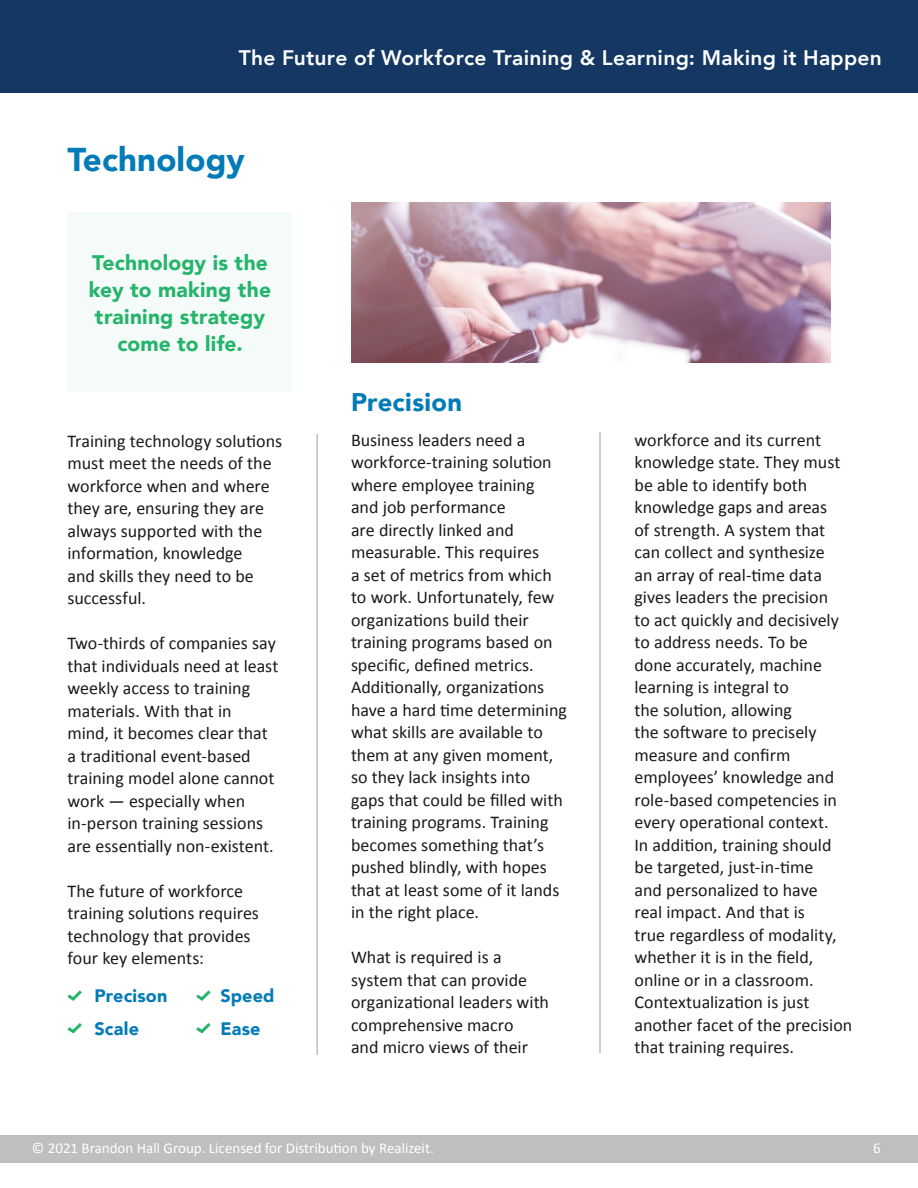
<style>
.page{position:relative;width:918px;height:1188px;background:#fff}
.page>*{position:absolute;margin:0;border:0;box-sizing:border-box;transform-origin:0 0}
.t1{font:900 33px "Avenir";letter-spacing:.005em;color:#027bb6}
.subheader{font:900 25.5px "Avenir";letter-spacing:.01em;color:#027bb6}
.body_copy{font:900 21px/27px "Avenir";letter-spacing:.01em;color:#26b46c;text-align:center}
.t2{font:800 21px "Avenir";letter-spacing:.01em;color:#fff}
.body_copy-2{font:18px/22.5px "Calibri";color:#1a1a1a}
.body_copy-3{font:900 18px "Avenir";letter-spacing:.005em;color:#027bb6}
.t3{font:15px "Calibri";color:#fff}
</style>
<div class="page">
<div style="left:0;top:0;width:918px;height:92px;background:#143863"></div>
<div style="left:0;top:1136px;width:918px;height:27px;background:#bfbfbf"></div>
<div style="left:68px;top:212px;width:224px;height:180px;background:#f4fbf8"></div>
<img style="left:351px;top:202px;width:480px;height:161px">
<hr style="left:316px;top:434px;width:2px;height:621px;background:#bfbfbf">
<hr style="left:599px;top:432px;width:2px;height:621px;background:#bfbfbf">
<svg style="left:67px;top:990px;width:15px;height:11px"></svg>
<svg style="left:196px;top:990px;width:15px;height:11px"></svg>
<svg style="left:67px;top:1023px;width:15px;height:11px"></svg>
<svg style="left:196px;top:1023px;width:15px;height:11px"></svg>
<p class="t2" style="left:239px;top:41px;width:645px">The Future of Workforce Training &amp; Learning: Making it Happen</p>
<p class="t1" style="left:68px;top:131px;width:179px">Technology</p>
<p class="body_copy" style="left:89px;top:249px;width:184px">Technology is the key to making the training strategy come to life.</p>
<p class="body_copy-2" style="left:68px;top:428px;width:216px">Training technology solutions must meet the needs of the workforce when and where they are, ensuring they are always supported with the information, knowledge<br>and skills they need to be successful.</p>
<p class="body_copy-2" style="left:68px;top:631px;width:213px">Two-thirds of companies say that individuals need at least weekly access to training materials. With that in<br>mind, it becomes clear that a traditional event-based training model alone cannot work — especially when</p>
<p class="body_copy-2" style="left:68px;top:811px;width:208px">in-person training sessions are essentially non-existent.</p>
<p class="body_copy-2" style="left:68px;top:878px;width:193px">The future of workforce training solutions requires technology that provides four key elements:</p>
<p class="body_copy-3" style="left:94px;top:980px;width:74px">Precison</p>
<p class="body_copy-3" style="left:94px;top:1013px;width:46px">Scale</p>
<p class="body_copy-3" style="left:220px;top:980px;width:55px">Speed</p>
<p class="body_copy-3" style="left:220px;top:1013px;width:42px">Ease</p>
<p class="subheader" style="left:351px;top:381px;width:113px">Precision</p>
<p class="body_copy-2" style="left:351px;top:428px;width:217px">Business leaders need a workforce-training solution where employee training<br>and job performance<br>are directly linked and measurable. This requires<br>a set of metrics from which to work. Unfortunately, few organizations build their training programs based on specific, defined metrics.<br>Additionally, organizations have a hard time determining what skills are available to them at any given moment, so they lack insights into gaps that could be filled with training programs. Training becomes something that’s pushed blindly, with hopes that at least some of it lands in the right place.</p>
<p class="body_copy-2" style="left:351px;top:945px;width:200px">What is required is a system that can provide organizational leaders with comprehensive macro<br>and micro views of their</p>
<p class="body_copy-2" style="left:634px;top:428px;width:219px">workforce and its current knowledge state. They must be able to identify both knowledge gaps and areas<br>of strength. A system that can collect and synthesize<br>an array of real-time data gives leaders the precision<br>to act quickly and decisively to address needs. To be<br>done accurately, machine learning is integral to<br>the solution, allowing<br>the software to precisely measure and confirm employees’ knowledge and role-based competencies in every operational context.<br>In addition, training should be targeted, just-in-time<br>and personalized to have<br>real impact. And that is<br>true regardless of modality, whether it is in the field, online or in a classroom.<br>Contextualization is just another facet of the precision that training requires.</p>
<p class="t3" style="left:32px;top:1138px;width:403px">© 2021 Brandon Hall Group. Licensed for Distribution by Realizeit.</p>
<p class="t3" style="left:873px;top:1138px;width:9px">6</p>
</div>
